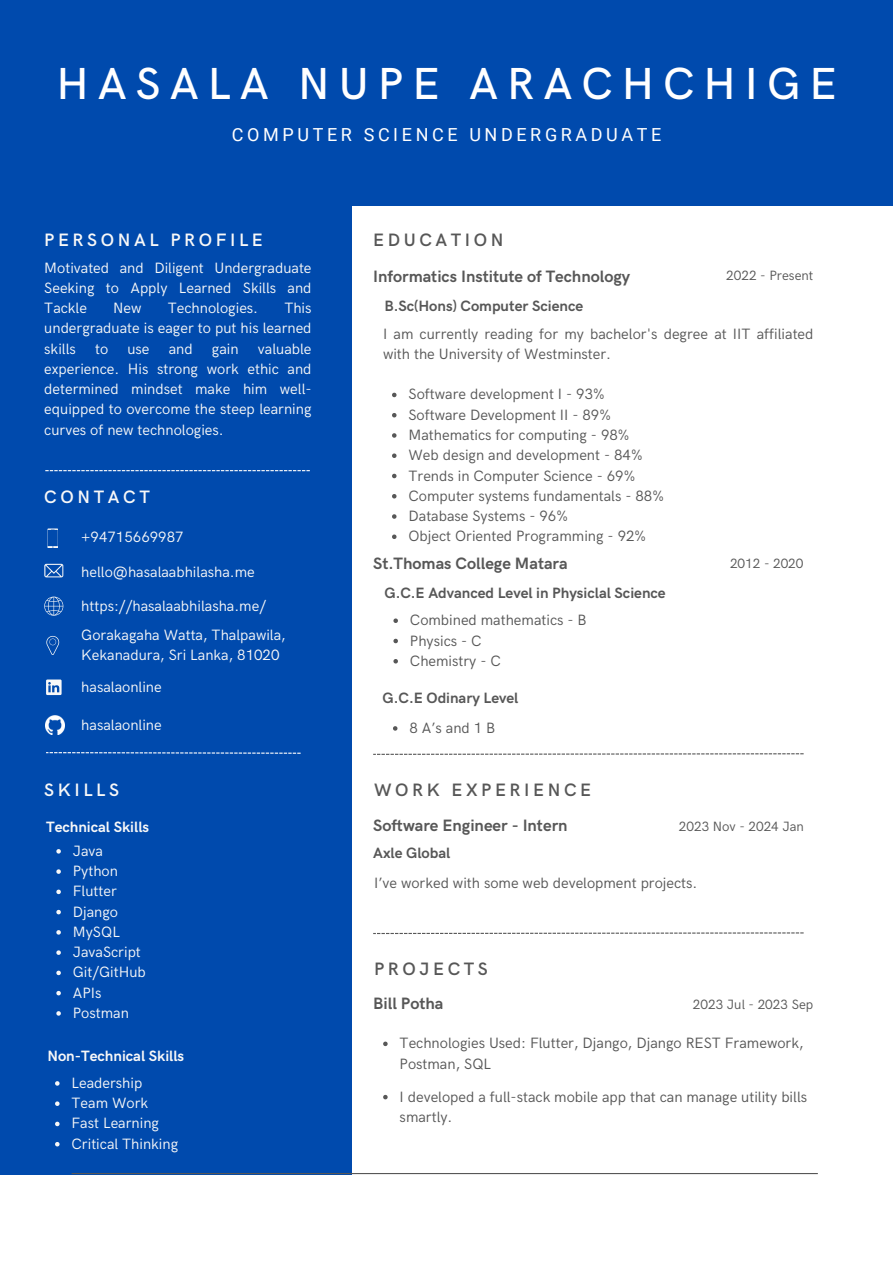
<style>
.page{position:relative;width:893px;height:1264px;background:#fff}
.page>*{position:absolute;margin:0;border:0;box-sizing:border-box;transform-origin:0 0}
.t1{font:500 45px "HK Grotesk";letter-spacing:.2em;color:#fff}
.t2{font:600 18px "HK Grotesk";letter-spacing:.2em;color:#575757}
.t3{font:600 18px "HK Grotesk";letter-spacing:.2em;color:#f8f8f8}
.t4{font:18px "Roboto";letter-spacing:.2em;color:#fff}
.t5{font:700 16.5px "HK Grotesk";color:#575757}
.t6{font:15px/20.2px "HK Grotesk";color:#f8f8f8;text-align:justify}
.t7{font:15px/20.2px "HK Grotesk";color:#575757}
.t8{font:700 15px "HK Grotesk";color:#575757}
.t9{font:700 15px "HK Grotesk";color:#f8f8f8}
.t10{font:13.5px "HK Grotesk";color:#575757}
</style>
<div class="page">
<div style="left:0;top:205px;width:351px;height:969px;background:#004aad"></div>
<svg style="left:46px;top:752px;width:254px;height:1px"></svg>
<hr style="left:72px;top:1172px;width:745px;height:2px;background:#575757">
<svg style="left:47px;top:528px;width:11px;height:19px"></svg>
<svg style="left:44px;top:596px;width:19px;height:19px"></svg>
<svg style="left:44px;top:564px;width:19px;height:13px"></svg>
<svg style="left:46px;top:636px;width:13px;height:19px"></svg>
<svg style="left:46px;top:679px;width:16px;height:16px"></svg>
<svg style="left:45px;top:470px;width:265px;height:1px"></svg>
<svg style="left:373px;top:753px;width:430px;height:2px"></svg>
<svg style="left:373px;top:932px;width:430px;height:2px"></svg>
<div style="left:0;top:0;width:892px;height:205px;background:#004aad"></div>
<img style="left:45px;top:715px;width:19px;height:20px">
<svg style="left:56px;top:849px;width:5px;height:4px"></svg>
<svg style="left:56px;top:869px;width:5px;height:4px"></svg>
<svg style="left:56px;top:889px;width:5px;height:5px"></svg>
<svg style="left:56px;top:909px;width:5px;height:5px"></svg>
<svg style="left:56px;top:930px;width:5px;height:4px"></svg>
<svg style="left:56px;top:950px;width:5px;height:4px"></svg>
<svg style="left:56px;top:970px;width:5px;height:5px"></svg>
<svg style="left:56px;top:990px;width:5px;height:5px"></svg>
<svg style="left:56px;top:1011px;width:5px;height:4px"></svg>
<svg style="left:392px;top:393px;width:4px;height:4px"></svg>
<svg style="left:392px;top:413px;width:4px;height:4px"></svg>
<svg style="left:392px;top:433px;width:4px;height:5px"></svg>
<svg style="left:392px;top:453px;width:4px;height:5px"></svg>
<svg style="left:392px;top:474px;width:4px;height:4px"></svg>
<svg style="left:392px;top:494px;width:4px;height:4px"></svg>
<svg style="left:392px;top:514px;width:4px;height:5px"></svg>
<svg style="left:392px;top:534px;width:4px;height:5px"></svg>
<svg style="left:393px;top:618px;width:5px;height:5px"></svg>
<svg style="left:393px;top:638px;width:5px;height:5px"></svg>
<svg style="left:393px;top:659px;width:5px;height:4px"></svg>
<svg style="left:393px;top:726px;width:4px;height:4px"></svg>
<svg style="left:55px;top:1081px;width:5px;height:4px"></svg>
<svg style="left:55px;top:1101px;width:5px;height:4px"></svg>
<svg style="left:55px;top:1121px;width:5px;height:5px"></svg>
<svg style="left:55px;top:1142px;width:5px;height:4px"></svg>
<svg style="left:383px;top:1041px;width:4px;height:5px"></svg>
<svg style="left:383px;top:1094px;width:4px;height:5px"></svg>
<h5 class="t1" style="left:56px;top:58px;width:781px">HASALA NUPE ARACHCHIGE</h5>
<p class="t4" style="left:232px;top:124px;width:431px">COMPUTER SCIENCE UNDERGRADUATE</p>
<p class="t3" style="left:44px;top:230px;width:220px">PERSONAL PROFILE</p>
<h2 class="t6" style="left:44px;top:258px;width:269px">Motivated and Diligent Undergraduate Seeking to Apply Learned Skills and Tackle</h2>
<h2 class="t6" style="left:44px;top:298px;width:269px;text-indent:240px">This undergraduate is eager to put his learned skills</h2>
<h2 class="t6" style="left:113px;top:298px;width:30px">New</h2>
<h2 class="t6" style="left:168px;top:298px;width:92px">Technologies.</h2>
<h2 class="t6" style="left:44px;top:339px;width:269px;text-indent:214px">valuable experience. His strong work ethic and determined mindset make him well&shy;equipped to overcome the steep learning curves of new technologies.</h2>
<h2 class="t6" style="left:95px;top:339px;width:15px">to</h2>
<h2 class="t6" style="left:127px;top:339px;width:24px">use</h2>
<h2 class="t6" style="left:169px;top:339px;width:25px">and</h2>
<h2 class="t6" style="left:212px;top:339px;width:28px">gain</h2>
<p class="t3" style="left:44px;top:487px;width:107px">CONTACT</p>
<h3 class="t6" style="left:81px;top:527px;width:104px">+94715669987</h3>
<h2 class="t6" style="left:81px;top:562px;width:175px">hello@hasalaabhilasha.me</h2>
<p class="t6" style="left:81px;top:596px;width:186px">https://hasalaabhilasha.me/</p>
<h2 class="t6" style="left:81px;top:625px;width:206px">Gorakagaha Watta, Thalpawila,<br>Kekanadura, Sri Lanka, 81020</h2>
<p class="t6" style="left:81px;top:677px;width:82px">hasalaonline</p>
<h4 class="t6" style="left:81px;top:715px;width:82px">hasalaonline</h4>
<p class="t3" style="left:44px;top:779px;width:76px">SKILLS</p>
<h4 class="t9" style="left:46px;top:818px;width:105px">Technical Skills</h4>
<p class="t6" style="left:73px;top:841px;width:32px">Java</p>
<p class="t6" style="left:73px;top:861px;width:47px">Python</p>
<p class="t6" style="left:73px;top:881px;width:45px">Flutter</p>
<p class="t6" style="left:73px;top:902px;width:47px">Django</p>
<p class="t6" style="left:73px;top:922px;width:49px">MySQL</p>
<p class="t6" style="left:73px;top:942px;width:69px">JavaScript</p>
<p class="t6" style="left:73px;top:962px;width:74px">Git/GitHub</p>
<p class="t6" style="left:73px;top:983px;width:30px">APIs</p>
<p class="t6" style="left:73px;top:1003px;width:58px">Postman</p>
<p class="t9" style="left:47px;top:1047px;width:138px">Non-Technical Skills</p>
<h5 class="t6" style="left:72px;top:1073px;width:72px">Leadership</h5>
<p class="t6" style="left:72px;top:1093px;width:78px">Team Work</p>
<p class="t6" style="left:72px;top:1113px;width:89px">Fast Learning</p>
<p class="t6" style="left:72px;top:1134px;width:108px">Critical Thinking</p>
<p class="t2" style="left:373px;top:230px;width:132px">EDUCATION</p>
<h5 class="t5" style="left:373px;top:267px;width:258px">Informatics Institute of Technology</h5>
<p class="t8" style="left:384px;top:298px;width:200px">B.Sc(Hons) Computer Science</p>
<p class="t7" style="left:383px;top:324px;width:432px">I am currently reading for my bachelor's degree at IIT affiliated with the University of Westminster.</p>
<p class="t7" style="left:408px;top:385px;width:198px">Software development I - 93%</p>
<p class="t7" style="left:408px;top:405px;width:204px">Software Development II - 89%</p>
<p class="t7" style="left:408px;top:425px;width:222px">Mathematics for computing - 98%</p>
<p class="t7" style="left:408px;top:445px;width:235px">Web design and development - 84%</p>
<p class="t7" style="left:408px;top:466px;width:228px">Trends in Computer Science - 69%</p>
<p class="t7" style="left:408px;top:486px;width:257px">Computer systems fundamentals - 88%</p>
<p class="t7" style="left:408px;top:506px;width:161px">Database Systems - 96%</p>
<h5 class="t7" style="left:408px;top:526px;width:239px">Object Oriented Programming - 92%</h5>
<p class="t10" style="left:726px;top:267px;width:88px">2022 - Present</p>
<p class="t5" style="left:373px;top:553px;width:196px">St.Thomas College Matara</p>
<p class="t10" style="left:730px;top:556px;width:75px">2012 - 2020</p>
<h2 class="t8" style="left:384px;top:584px;width:283px">G.C.E Advanced Level in Physiclal Science</h2>
<h4 class="t7" style="left:410px;top:610px;width:178px">Combined mathematics - B</h4>
<p class="t7" style="left:410px;top:631px;width:73px">Physics - C</p>
<h5 class="t7" style="left:410px;top:651px;width:92px">Chemistry - C</h5>
<p class="t8" style="left:382px;top:689px;width:137px">G.C.E Odinary Level</p>
<p class="t7" style="left:409px;top:718px;width:87px">8 A’s and 1 B</p>
<p class="t2" style="left:374px;top:779px;width:218px">WORK EXPERIENCE</p>
<p class="t5" style="left:373px;top:815px;width:196px">Software Engineer - Intern</p>
<p class="t10" style="left:678px;top:818px;width:127px">2023 Nov - 2024 Jan</p>
<p class="t8" style="left:373px;top:844px;width:79px">Axle Global</p>
<p class="t7" style="left:374px;top:873px;width:325px">I’ve worked with some web development projects.</p>
<p class="t2" style="left:374px;top:958px;width:115px">PROJECTS</p>
<p class="t5" style="left:373px;top:993px;width:72px">Bill Potha</p>
<h5 class="t10" style="left:693px;top:996px;width:122px">2023 Jul - 2023 Sep</h5>
<p class="t7" style="left:399px;top:1033px;width:405px">Technologies Used: Flutter, Django, Django REST Framework,<br>Postman, SQL</p>
<h2 class="t7" style="left:399px;top:1086px;width:409px">I developed a full-stack mobile app that can manage utility bills smartly.</h2>
</div>
